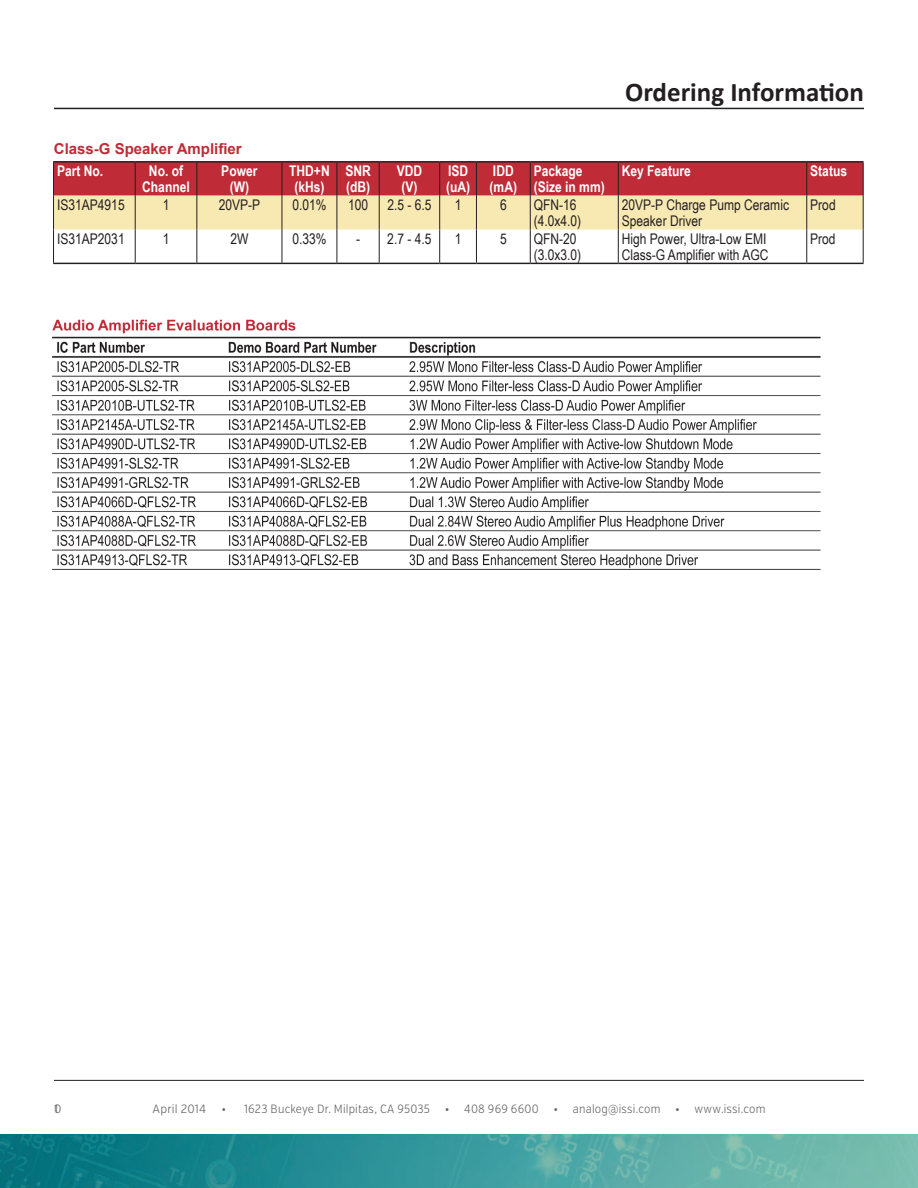
<style>
.page{position:relative;width:918px;height:1188px;background:#fff}
.page>*{position:absolute;margin:0;border:0;box-sizing:border-box;transform-origin:0 0}
.t1{font:700 27px "Calibri";color:#231f20}
.t2{font:700 15px "Arial";color:#bf2b37}
.t3{font:14.7px/16.2px "Arial Narrow";color:#231f20}
.t4{font:700 14.7px/16.2px "Arial Narrow";color:#fff;text-align:center}
.t5{font:300 12px "Verb Cond";letter-spacing:.015em;color:#636366;scale:.95 1}
.t6{font:300 12px "Verb Cond";letter-spacing:.015em;color:#636366}
</style>
<div class="page">
<img style="left:0;top:1134px;width:918px;height:54px">
<img style="left:52px;top:319px;width:769px;height:251px">
<svg style="left:54px;top:163px;width:809px;height:67px;background:#db8c77"></svg>
<hr style="left:53px;top:196px;width:1px;height:34px;background:#231f20">
<hr style="left:135px;top:196px;width:1px;height:34px;background:#231f20">
<hr style="left:196px;top:196px;width:1px;height:34px;background:#231f20">
<hr style="left:282px;top:196px;width:1px;height:34px;background:#231f20">
<hr style="left:337px;top:196px;width:1px;height:34px;background:#231f20">
<hr style="left:379px;top:196px;width:1px;height:34px;background:#231f20">
<hr style="left:439px;top:196px;width:1px;height:34px;background:#231f20">
<hr style="left:476px;top:196px;width:1px;height:34px;background:#231f20">
<hr style="left:530px;top:196px;width:1px;height:34px;background:#231f20">
<hr style="left:618px;top:196px;width:1px;height:34px;background:#231f20">
<hr style="left:806px;top:196px;width:1px;height:34px;background:#231f20">
<hr style="left:863px;top:196px;width:1px;height:34px;background:#231f20">
<hr style="left:53px;top:161px;width:82px;height:2px;background:#231f20">
<hr style="left:135px;top:161px;width:62px;height:2px;background:#231f20">
<hr style="left:197px;top:161px;width:85px;height:2px;background:#231f20">
<hr style="left:282px;top:161px;width:55px;height:2px;background:#231f20">
<hr style="left:337px;top:161px;width:42px;height:2px;background:#231f20">
<hr style="left:379px;top:161px;width:61px;height:2px;background:#231f20">
<hr style="left:440px;top:161px;width:36px;height:2px;background:#231f20">
<hr style="left:476px;top:161px;width:54px;height:2px;background:#231f20">
<hr style="left:530px;top:161px;width:88px;height:2px;background:#231f20">
<hr style="left:618px;top:161px;width:189px;height:2px;background:#231f20">
<hr style="left:807px;top:161px;width:57px;height:2px;background:#231f20">
<hr style="left:53px;top:163px;width:1px;height:33px;background:#231f20">
<hr style="left:135px;top:163px;width:1px;height:33px;background:#231f20">
<hr style="left:196px;top:163px;width:1px;height:33px;background:#231f20">
<hr style="left:282px;top:163px;width:1px;height:33px;background:#231f20">
<hr style="left:337px;top:163px;width:1px;height:33px;background:#231f20">
<hr style="left:379px;top:163px;width:1px;height:33px;background:#231f20">
<hr style="left:439px;top:163px;width:1px;height:33px;background:#231f20">
<hr style="left:476px;top:163px;width:1px;height:33px;background:#231f20">
<hr style="left:530px;top:163px;width:1px;height:33px;background:#231f20">
<hr style="left:618px;top:163px;width:1px;height:33px;background:#231f20">
<hr style="left:806px;top:163px;width:1px;height:33px;background:#231f20">
<hr style="left:863px;top:163px;width:1px;height:33px;background:#231f20">
<hr style="left:53px;top:230px;width:1px;height:33px;background:#231f20">
<hr style="left:135px;top:230px;width:1px;height:33px;background:#231f20">
<hr style="left:196px;top:230px;width:1px;height:33px;background:#231f20">
<hr style="left:282px;top:230px;width:1px;height:33px;background:#231f20">
<hr style="left:337px;top:230px;width:1px;height:33px;background:#231f20">
<hr style="left:379px;top:230px;width:1px;height:33px;background:#231f20">
<hr style="left:439px;top:230px;width:1px;height:33px;background:#231f20">
<hr style="left:476px;top:230px;width:1px;height:33px;background:#231f20">
<hr style="left:530px;top:230px;width:1px;height:33px;background:#231f20">
<hr style="left:618px;top:230px;width:1px;height:33px;background:#231f20">
<hr style="left:806px;top:230px;width:1px;height:33px;background:#231f20">
<hr style="left:863px;top:230px;width:1px;height:33px;background:#231f20">
<hr style="left:53px;top:263px;width:82px;height:1px;background:#231f20">
<hr style="left:135px;top:263px;width:62px;height:1px;background:#231f20">
<hr style="left:197px;top:263px;width:85px;height:1px;background:#231f20">
<hr style="left:282px;top:263px;width:55px;height:1px;background:#231f20">
<hr style="left:337px;top:263px;width:42px;height:1px;background:#231f20">
<hr style="left:379px;top:263px;width:61px;height:1px;background:#231f20">
<hr style="left:440px;top:263px;width:36px;height:1px;background:#231f20">
<hr style="left:476px;top:263px;width:54px;height:1px;background:#231f20">
<hr style="left:530px;top:263px;width:88px;height:1px;background:#231f20">
<hr style="left:618px;top:263px;width:189px;height:1px;background:#231f20">
<hr style="left:807px;top:263px;width:57px;height:1px;background:#231f20">
<hr style="left:54px;top:108px;width:810px;height:1px;background:#231f20">
<hr style="left:54px;top:1080px;width:810px;height:1px;background:#231f20">
<p class="t2" style="left:54px;top:139px;width:189px">Class-G Speaker Amplifier</p>
<h1 class="t1" style="left:625px;top:75px;width:240px">Ordering Information</h1>
<p class="t4" style="left:57px;top:162px;width:48px">Part No.</p>
<p class="t4" style="left:142px;top:162px;width:49px">No. of<br>Channel</p>
<p class="t4" style="left:221px;top:162px;width:38px">Power (W)</p>
<p class="t4" style="left:289px;top:162px;width:42px">THD+N (kHs)</p>
<p class="t4" style="left:345px;top:162px;width:27px;text-align:left">SNR (dB)</p>
<p class="t4" style="left:397px;top:162px;width:27px">VDD (V)</p>
<p class="t4" style="left:446px;top:162px;width:26px;text-align:left">ISD (uA)</p>
<p class="t4" style="left:490px;top:162px;width:29px;text-align:left">IDD (mA)</p>
<p class="t4" style="left:534px;top:162px;width:73px;text-align:left">Package (Size in mm)</p>
<p class="t4" style="left:622px;top:162px;width:71px">Key Feature</p>
<p class="t4" style="left:810px;top:162px;width:38px">Status</p>
<p class="t3" style="left:57px;top:196px;width:69px">IS31AP4915</p>
<p class="t3" style="left:163px;top:196px;width:8px">1</p>
<p class="t3" style="left:219px;top:196px;width:43px">20VP-P</p>
<p class="t3" style="left:292px;top:196px;width:36px">0.01%</p>
<p class="t3" style="left:348px;top:196px;width:22px">100</p>
<p class="t3" style="left:387px;top:196px;width:46px">2.5 - 6.5</p>
<p class="t3" style="left:455px;top:196px;width:8px">1</p>
<p class="t3" style="left:500px;top:196px;width:8px">6</p>
<p class="t3" style="left:534px;top:196px;width:49px">QFN-16 (4.0x4.0)</p>
<p class="t3" style="left:622px;top:196px;width:169px">20VP-P Charge Pump Ceramic<br>Speaker Driver</p>
<p class="t3" style="left:810px;top:196px;width:27px">Prod</p>
<p class="t3" style="left:57px;top:230px;width:69px">IS31AP2031</p>
<p class="t3" style="left:163px;top:230px;width:8px">1</p>
<p class="t3" style="left:230px;top:230px;width:20px">2W</p>
<p class="t3" style="left:292px;top:230px;width:36px">0.33%</p>
<p class="t3" style="left:356px;top:230px;width:77px">- 2.7 - 4.5</p>
<p class="t3" style="left:455px;top:230px;width:8px">1</p>
<p class="t3" style="left:500px;top:230px;width:8px">5</p>
<p class="t3" style="left:534px;top:230px;width:49px">QFN-20 (3.0x3.0)</p>
<p class="t3" style="left:622px;top:230px;width:148px">High Power, Ultra-Low EMI<br>Class-G Amplifier with AGC</p>
<p class="t3" style="left:810px;top:230px;width:27px">Prod</p>
<p class="t6" style="left:54px;top:1102px;width:9px">10</p>
<p class="t6" style="left:153px;top:1102px;width:55px">April 2014</p>
<p class="t5" style="left:222px;top:1102px;width:574px">• 1623 Buckeye Dr. Milpitas, CA 95035 • 408 969 6600 • analog@issi.com • www.issi.com</p>
</div>
